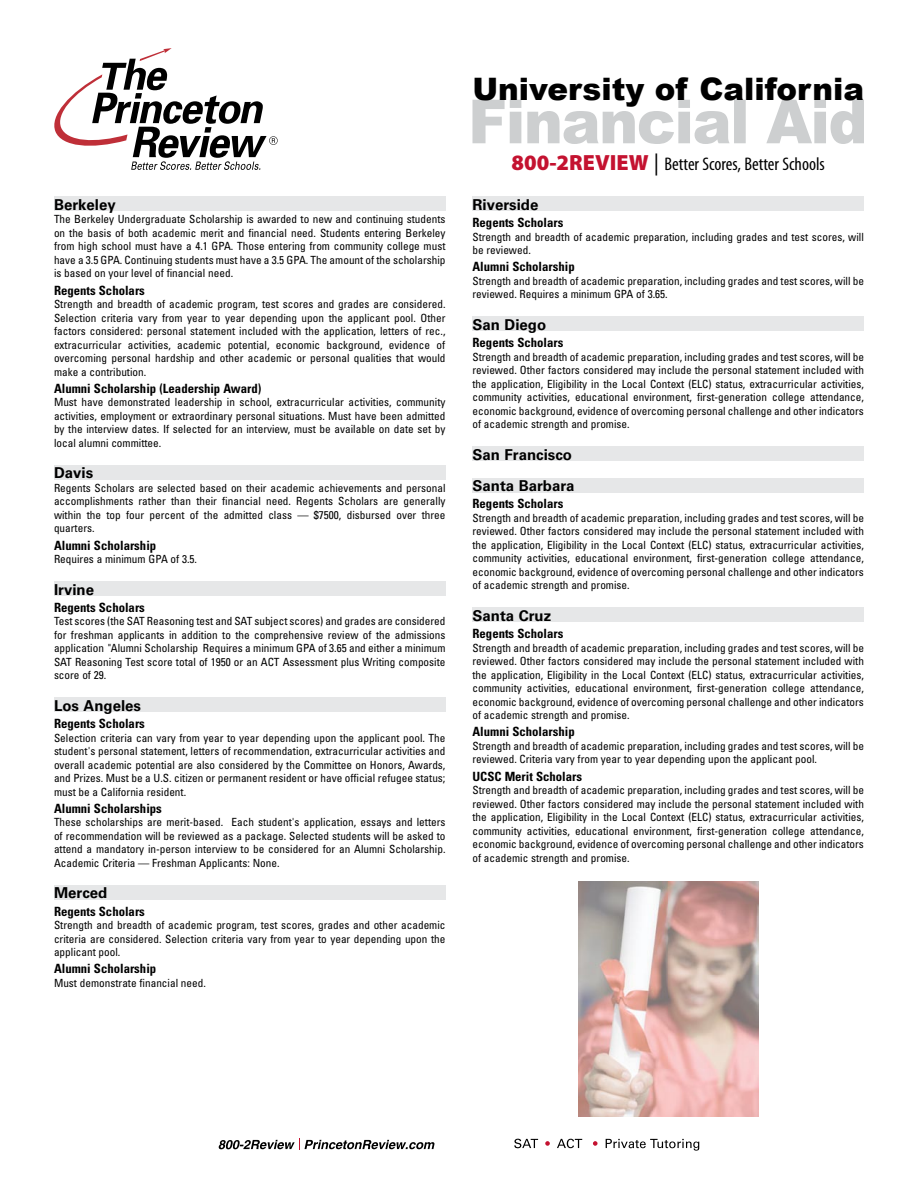
<style>
.page{position:relative;width:918px;height:1188px;background:#fff}
.page>*{position:absolute;margin:0;border:0;box-sizing:border-box;transform-origin:0 0}
.t1{font:900 30.9px "Arial";color:#000}
.t2{font:condensed 18.3px "Myriad Pro";color:#000}
.t3{font:700 15px/31.5px "Univers";color:#000}
.t4{font:700 condensed 12.75px "Univers";color:#000}
.t5{font:condensed 11.25px/13.5px "Univers";color:#000;text-align:justify}
.s1{font-weight:900;font-stretch:normal;font-size:22.05px;color:#c41230}
.s2{font-stretch:normal;font-size:22.05px}
</style>
<div class="page">
<svg style="left:606px;top:1139px;width:93px;height:12px"></svg>
<svg style="left:593px;top:1141px;width:5px;height:5px"></svg>
<svg style="left:557px;top:1139px;width:25px;height:9px"></svg>
<svg style="left:545px;top:1141px;width:5px;height:5px"></svg>
<svg style="left:514px;top:1139px;width:24px;height:9px"></svg>
<svg style="left:218px;top:1138px;width:217px;height:12px"></svg>
<div style="left:54px;top:196px;width:392px;height:15px;background:#e6e7e8"></div>
<div style="left:54px;top:465px;width:392px;height:15px;background:#e6e7e8"></div>
<div style="left:54px;top:581px;width:392px;height:15px;background:#e6e7e8"></div>
<div style="left:54px;top:697px;width:392px;height:15px;background:#e6e7e8"></div>
<div style="left:54px;top:885px;width:392px;height:15px;background:#e6e7e8"></div>
<svg style="left:54px;top:48px;width:224px;height:122px"></svg>
<svg style="left:472px;top:100px;width:392px;height:44px"></svg>
<div style="left:472px;top:196px;width:392px;height:15px;background:#e6e7e8"></div>
<div style="left:472px;top:316px;width:392px;height:15px;background:#e6e7e8"></div>
<div style="left:472px;top:446px;width:392px;height:15px;background:#e6e7e8"></div>
<div style="left:472px;top:478px;width:392px;height:15px;background:#e6e7e8"></div>
<div style="left:472px;top:607px;width:392px;height:15px;background:#e6e7e8"></div>
<img style="left:578px;top:882px;width:180px;height:235px">
<h3 class="t3" style="left:54px;top:189px;width:63px">Berkeley</h3>
<p class="t5" style="left:54px;top:212px;width:393px">The Berkeley Undergraduate Scholarship is awarded to new and continuing students on the basis of both academic merit and financial need. Students entering Berkeley from high school must have a 4.1 GPA. Those entering from community college must have a 3.5 GPA. Continuing students must have a 3.5 GPA. The amount of the scholarship is based on your level of financial need.</p>
<p class="t4" style="left:54px;top:282px;width:92px">Regents Scholars</p>
<p class="t5" style="left:54px;top:297px;width:393px">Strength and breadth of academic program, test scores and grades are considered.<br>Selection criteria vary from year to year depending upon the applicant pool. Other factors considered: personal statement included with the application, letters of rec., extracurricular activities, academic potential, economic background, evidence of overcoming personal hardship and other academic or personal qualities that would make a contribution.</p>
<p class="t4" style="left:54px;top:380px;width:209px">Alumni Scholarship (Leadership Award)</p>
<p class="t5" style="left:54px;top:395px;width:393px">Must have demonstrated leadership in school, extracurricular activities, community activities, employment or extraordinary personal situations. Must have been admitted by the interview dates. If selected for an interview, must be available on date set by local alumni committee.</p>
<h3 class="t3" style="left:54px;top:457px;width:41px">Davis</h3>
<p class="t5" style="left:54px;top:481px;width:393px">Regents Scholars are selected based on their academic achievements and personal accomplishments rather than their financial need. Regents Scholars are generally within the top four percent of the admitted class — $7500, disbursed over three quarters.</p>
<p class="t4" style="left:54px;top:537px;width:104px">Alumni Scholarship</p>
<p class="t5" style="left:54px;top:552px;width:145px">Requires a minimum GPA of 3.5.</p>
<h3 class="t3" style="left:54px;top:574px;width:42px">Irvine</h3>
<p class="t4" style="left:54px;top:599px;width:92px">Regents Scholars</p>
<p class="t5" style="left:54px;top:614px;width:393px">Test scores (the SAT Reasoning test and SAT subject scores) and grades are considered for freshman applicants in addition to the comprehensive review of the admissions application "Alumni Scholarship Requires a minimum GPA of 3.65 and either a minimum SAT Reasoning Test score total of 1950 or an ACT Assessment plus Writing composite score of 29.</p>
<h3 class="t3" style="left:54px;top:690px;width:89px">Los Angeles</h3>
<p class="t4" style="left:54px;top:716px;width:92px">Regents Scholars</p>
<p class="t5" style="left:54px;top:731px;width:393px">Selection criteria can vary from year to year depending upon the applicant pool. The student's personal statement, letters of recommendation, extracurricular activities and overall academic potential are also considered by the Committee on Honors, Awards, and Prizes. Must be a U.S. citizen or permanent resident or have official refugee status; must be a California resident.</p>
<p class="t4" style="left:54px;top:800px;width:109px">Alumni Scholarships</p>
<p class="t5" style="left:54px;top:815px;width:393px">These scholarships are merit-based. Each student's application, essays and letters of recommendation will be reviewed as a package. Selected students will be asked to attend a mandatory in-person interview to be considered for an Alumni Scholarship.<br>Academic Criteria — Freshman Applicants: None.</p>
<h3 class="t3" style="left:54px;top:877px;width:55px">Merced</h3>
<p class="t4" style="left:54px;top:903px;width:92px">Regents Scholars</p>
<p class="t5" style="left:54px;top:918px;width:393px">Strength and breadth of academic program, test scores, grades and other academic criteria are considered. Selection criteria vary from year to year depending upon the applicant pool.</p>
<p class="t4" style="left:54px;top:961px;width:104px">Alumni Scholarship</p>
<p class="t5" style="left:54px;top:976px;width:153px">Must demonstrate financial need.</p>
<h1 class="t1" style="left:472px;top:72px;width:393px">University of California</h1>
<h2 class="t2" style="left:512px;top:153px;width:315px"><span class="s1">800-2REVIEW</span> <span class="s2">|</span> Better Scores, Better Schools</h2>
<h3 class="t3" style="left:472px;top:189px;width:67px">Riverside</h3>
<p class="t4" style="left:472px;top:215px;width:92px">Regents Scholars</p>
<p class="t5" style="left:472px;top:230px;width:393px">Strength and breadth of academic preparation, including grades and test scores, will be reviewed.</p>
<p class="t4" style="left:472px;top:259px;width:104px">Alumni Scholarship</p>
<p class="t5" style="left:472px;top:274px;width:393px">Strength and breadth of academic preparation, including grades and test scores, will be reviewed. Requires a minimum GPA of 3.65.</p>
<h3 class="t3" style="left:472px;top:309px;width:75px">San Diego</h3>
<p class="t4" style="left:472px;top:335px;width:92px">Regents Scholars</p>
<p class="t5" style="left:472px;top:350px;width:393px">Strength and breadth of academic preparation, including grades and test scores, will be reviewed. Other factors considered may include the personal statement included with the application, Eligibility in the Local Context (ELC) status, extracurricular activities, community activities, educational environment, first-generation college attendance, economic background, evidence of overcoming personal challenge and other indicators of academic strength and promise.</p>
<h3 class="t3" style="left:472px;top:439px;width:104px">San Francisco<br>Santa Barbara</h3>
<p class="t4" style="left:472px;top:496px;width:92px">Regents Scholars</p>
<p class="t5" style="left:472px;top:511px;width:393px">Strength and breadth of academic preparation, including grades and test scores, will be reviewed. Other factors considered may include the personal statement included with the application, Eligibility in the Local Context (ELC) status, extracurricular activities, community activities, educational environment, first-generation college attendance, economic background, evidence of overcoming personal challenge and other indicators of academic strength and promise.</p>
<h3 class="t3" style="left:472px;top:600px;width:80px">Santa Cruz</h3>
<p class="t4" style="left:472px;top:626px;width:92px">Regents Scholars</p>
<p class="t5" style="left:472px;top:641px;width:393px">Strength and breadth of academic preparation, including grades and test scores, will be reviewed. Other factors considered may include the personal statement included with the application, Eligibility in the Local Context (ELC) status, extracurricular activities, community activities, educational environment, first-generation college attendance, economic background, evidence of overcoming personal challenge and other indicators of academic strength and promise.</p>
<p class="t4" style="left:472px;top:724px;width:104px">Alumni Scholarship</p>
<p class="t5" style="left:472px;top:739px;width:393px">Strength and breadth of academic preparation, including grades and test scores, will be reviewed. Criteria vary from year to year depending upon the applicant pool.</p>
<p class="t4" style="left:472px;top:768px;width:111px">UCSC Merit Scholars</p>
<p class="t5" style="left:472px;top:783px;width:393px">Strength and breadth of academic preparation, including grades and test scores, will be reviewed. Other factors considered may include the personal statement included with the application, Eligibility in the Local Context (ELC) status, extracurricular activities, community activities, educational environment, first-generation college attendance, economic background, evidence of overcoming personal challenge and other indicators of academic strength and promise.</p>
</div>
